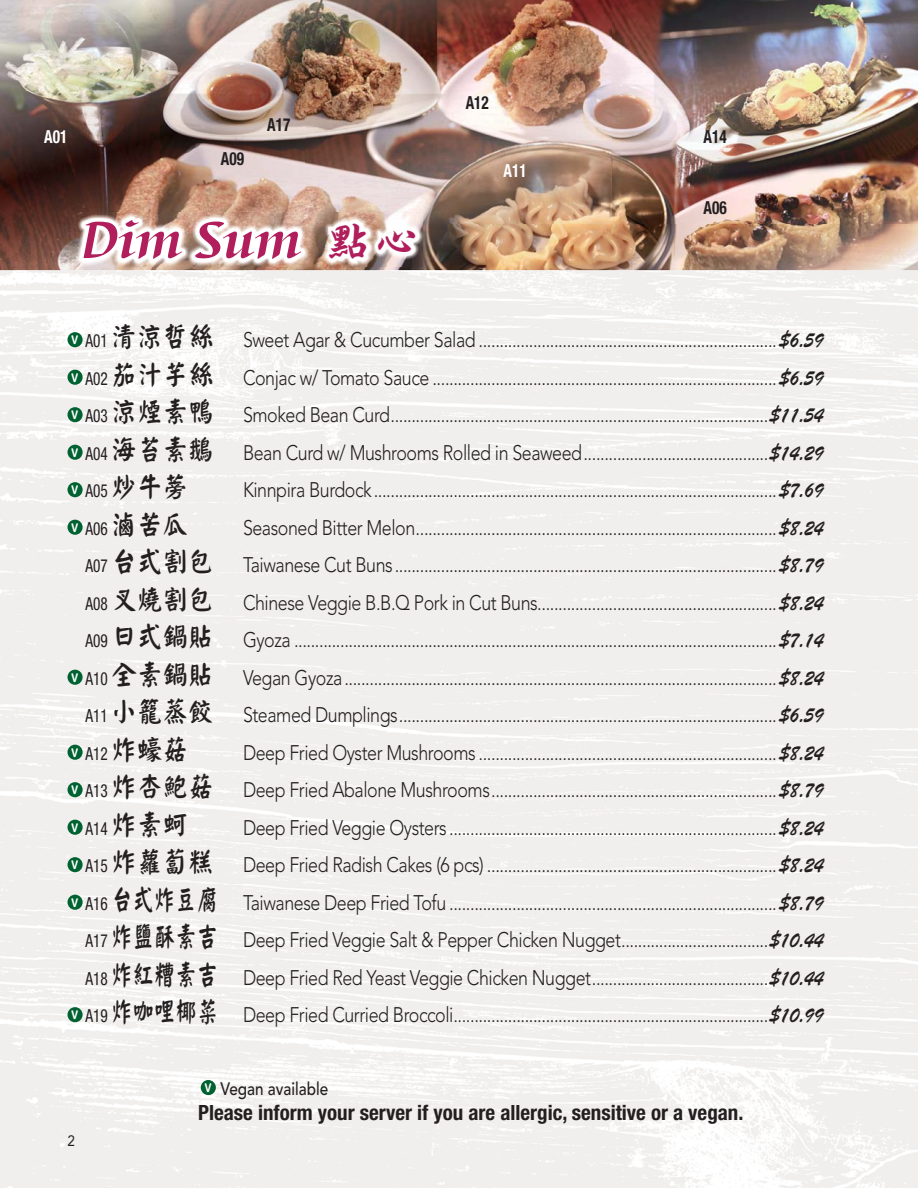
<style>
.page{position:relative;width:918px;height:1188px;background:#fff}
.page>*{position:absolute;margin:0;border:0;box-sizing:border-box;transform-origin:0 0}
.t1{font:italic 700 54px "Barbedor TOT";color:#b01e5c}
.t2{font:28.5px "DF Yan Kai Std W5 B5 pc H";color:#231f20;scale:.9 1}
.t3{font:300 21px/37.5px "Avenir";letter-spacing:-.025em;color:#231f20;text-align:right;scale:.85 1}
.t4{font:700 condensed 21px "Helvetica Neue";color:#231f20}
.t5{font:condensed 18px "Helvetica Neue";color:#231f20;scale:.85 1}
.t6{font:500 18px "Avenir";color:#231f20;scale:.85 1}
.t7{font:700 condensed 18px "Helvetica Neue";color:#231f20;scale:.85 1}
.t8{font:700 condensed 18px "Helvetica Neue";color:#fff;scale:.85 1}
.t9{font:15px "Avenir";color:#231f20;scale:.9 1}
.s1{color:#fff}
.s2{font-family:"DF Xing Kai Std W5 B5 pc H";font-weight:400;font-style:normal;font-size:48px;color:#fff}
.s3{font-family:"DF Xing Kai Std W5 B5 pc H";font-weight:400;font-style:normal;font-size:48px}
.s4{font-family:"Helvetica Rounded";font-weight:700;font-size:12px;color:#fff}
.s5{font-family:"Helvetica Neue";font-stretch:condensed;font-size:18px}
.s6{font-family:"Brush Script Std";font-weight:400}
.s7{font-family:"DF Yan Kai Std W5 B5 pc H";font-stretch:normal;font-size:28.5px}
.s8{font-family:"Helvetica Neue";font-weight:400;font-stretch:condensed;font-size:18px}
.s9{font-family:"DF Yan Kai Std W5 B5 pc H";font-weight:400;font-size:28.5px}
</style>
<div class="page">
<img style="left:38px;top:270px;width:842px;height:918px">
<img style="left:0;top:0;width:918px;height:270px">
<div style="left:68px;top:332px;width:15px;height:15px;background:#006231;border-radius:50%"></div>
<div style="left:68px;top:370px;width:15px;height:15px;background:#006231;border-radius:50%"></div>
<div style="left:68px;top:407px;width:15px;height:15px;background:#006231;border-radius:50%"></div>
<div style="left:68px;top:445px;width:15px;height:15px;background:#006231;border-radius:50%"></div>
<div style="left:68px;top:482px;width:15px;height:15px;background:#006231;border-radius:50%"></div>
<div style="left:68px;top:520px;width:15px;height:15px;background:#006231;border-radius:50%"></div>
<div style="left:68px;top:670px;width:15px;height:15px;background:#006231;border-radius:50%"></div>
<div style="left:68px;top:745px;width:15px;height:15px;background:#006231;border-radius:50%"></div>
<div style="left:68px;top:782px;width:15px;height:15px;background:#006231;border-radius:50%"></div>
<div style="left:68px;top:820px;width:15px;height:15px;background:#006231;border-radius:50%"></div>
<div style="left:68px;top:857px;width:15px;height:15px;background:#006231;border-radius:50%"></div>
<div style="left:68px;top:895px;width:15px;height:15px;background:#006231;border-radius:50%"></div>
<div style="left:68px;top:1007px;width:15px;height:15px;background:#006231;border-radius:50%"></div>
<img style="left:76px;top:213px;width:347px;height:53px">
<div style="left:201px;top:1080px;width:15px;height:15px;background:#006231;border-radius:50%"></div>
<p class="t8" style="left:44px;top:130px;width:29px">A01</p>
<p class="t7" style="left:221px;top:153px;width:29px">A09</p>
<p class="t7" style="left:267px;top:119px;width:29px">A17</p>
<h1 class="t1" style="left:81px;top:217px;width:342px"><span class="s1">D</span>im Sum <span class="s2">點</span><span class="s3">心</span></h1>
<p class="t7" style="left:466px;top:96px;width:29px">A12</p>
<p class="t8" style="left:504px;top:164px;width:29px">A11</p>
<p class="t7" style="left:704px;top:130px;width:29px">A14</p>
<p class="t7" style="left:704px;top:201px;width:29px">A06</p>
<h2 class="t2" style="left:71px;top:326px;width:160px"><span class="s4">V</span> <span class="s5">A01</span> 清涼哲絲</h2>
<p class="t3" style="left:243px;top:323px;width:684px">Sweet Agar &amp; Cucumber Salad ....................................................................... <span class="s6">$6.59</span></p>
<h2 class="t2" style="left:71px;top:363px;width:160px"><span class="s4">V</span> <span class="s5">A02</span> 茄汁芋絲</h2>
<p class="t3" style="left:243px;top:360px;width:684px">Conjac w/ Tomato Sauce .................................................................................. <span class="s6">$6.59</span></p>
<h2 class="t2" style="left:71px;top:401px;width:160px"><span class="s4">V</span> <span class="s5">A03</span> 涼煙素鴨</h2>
<p class="t3" style="left:243px;top:398px;width:684px">Smoked Bean Curd ..........................................................................................<span class="s6">$11.54</span></p>
<h2 class="t2" style="left:71px;top:438px;width:160px"><span class="s4">V</span> <span class="s5">A04</span> 海苔素鵝</h2>
<p class="t3" style="left:243px;top:435px;width:684px">Bean Curd w/ Mushrooms Rolled in Seaweed ............................................<span class="s6">$14.29</span></p>
<p class="t5" style="left:71px;top:484px;width:139px"><sup>V</sup> A05 <span class="s7">炒牛蒡</span></p>
<p class="t3" style="left:243px;top:473px;width:684px">Kinnpira Burdock ................................................................................................ <span class="s6">$7.69</span></p>
<p class="t5" style="left:71px;top:522px;width:139px"><sup>V</sup> A06 <span class="s7">滷苦瓜</span></p>
<p class="t3" style="left:243px;top:510px;width:684px">Seasoned Bitter Melon ...................................................................................... <span class="s6">$8.24</span></p>
<h2 class="t2" style="left:86px;top:551px;width:144px"><span class="s5">A07</span> 台式割包</h2>
<p class="t3" style="left:243px;top:548px;width:684px">Taiwanese Cut Buns ........................................................................................... <span class="s6">$8.79</span></p>
<h2 class="t2" style="left:86px;top:588px;width:144px"><span class="s5">A08</span> 叉燒割包</h2>
<p class="t3" style="left:243px;top:585px;width:684px">Chinese Veggie B.B.Q Pork in Cut Buns......................................................... <span class="s6">$8.24</span></p>
<h2 class="t2" style="left:86px;top:626px;width:144px"><span class="s5">A09</span> 日式鍋貼</h2>
<p class="t3" style="left:243px;top:623px;width:684px">Gyoza ................................................................................................................... <span class="s6">$7.14</span></p>
<h2 class="t2" style="left:71px;top:663px;width:160px"><span class="s4">V</span> <span class="s5">A10</span> 全素鍋貼</h2>
<p class="t3" style="left:243px;top:660px;width:684px">Vegan Gyoza ....................................................................................................... <span class="s6">$8.24</span></p>
<h2 class="t2" style="left:86px;top:701px;width:144px"><span class="s5">A11</span> 小籠蒸餃</h2>
<p class="t3" style="left:243px;top:698px;width:684px">Steamed Dumplings .......................................................................................... <span class="s6">$6.59</span></p>
<p class="t5" style="left:71px;top:747px;width:139px"><sup>V</sup> A12 <span class="s7">炸蠔菇</span></p>
<p class="t3" style="left:243px;top:735px;width:684px">Deep Fried Oyster Mushrooms ....................................................................... <span class="s6">$8.24</span></p>
<h2 class="t2" style="left:71px;top:776px;width:160px"><span class="s4">V</span> <span class="s5">A13</span> 炸杏鮑菇</h2>
<p class="t3" style="left:243px;top:773px;width:684px">Deep Fried Abalone Mushrooms .................................................................... <span class="s6">$8.79</span></p>
<p class="t5" style="left:71px;top:822px;width:139px"><sup>V</sup> A14 <span class="s7">炸素蚵</span></p>
<p class="t3" style="left:243px;top:810px;width:684px">Deep Fried Veggie Oysters .............................................................................. <span class="s6">$8.24</span></p>
<h2 class="t2" style="left:71px;top:851px;width:160px"><span class="s4">V</span> <span class="s5">A15</span> 炸蘿蔔糕</h2>
<p class="t3" style="left:71px;top:848px;width:886px">Deep Fried Radish Cakes (6 pcs) ..................................................................... <span class="s6">$8.24<br></span><span class="s4">V</span> <span class="s8">A16</span> <span class="s9">台式炸豆腐</span> Taiwanese Deep Fried Tofu .............................................................................. <span class="s6">$8.79<br></span><span class="s8">A17</span> <span class="s9">炸鹽酥素吉</span> Deep Fried Veggie Salt &amp; Pepper Chicken Nugget ...................................<span class="s6">$10.44<br></span><span class="s8">A18</span> <span class="s9">炸紅糟素吉</span> Deep Fried Red Yeast Veggie Chicken Nugget ..........................................<span class="s6">$10.44<br></span><span class="s4">V</span> <span class="s8">A19</span> <span class="s9">炸咖哩椰菜</span> Deep Fried Curried Broccoli ...........................................................................<span class="s6">$10.99</span></p>
<p class="t9" style="left:68px;top:1134px;width:10px">2</p>
<p class="t6" style="left:205px;top:1080px;width:147px"><sup>V</sup> Vegan available</p>
<p class="t4" style="left:198px;top:1105px;width:547px">Please inform your server if you are allergic, sensitive or a vegan.</p>
</div>
